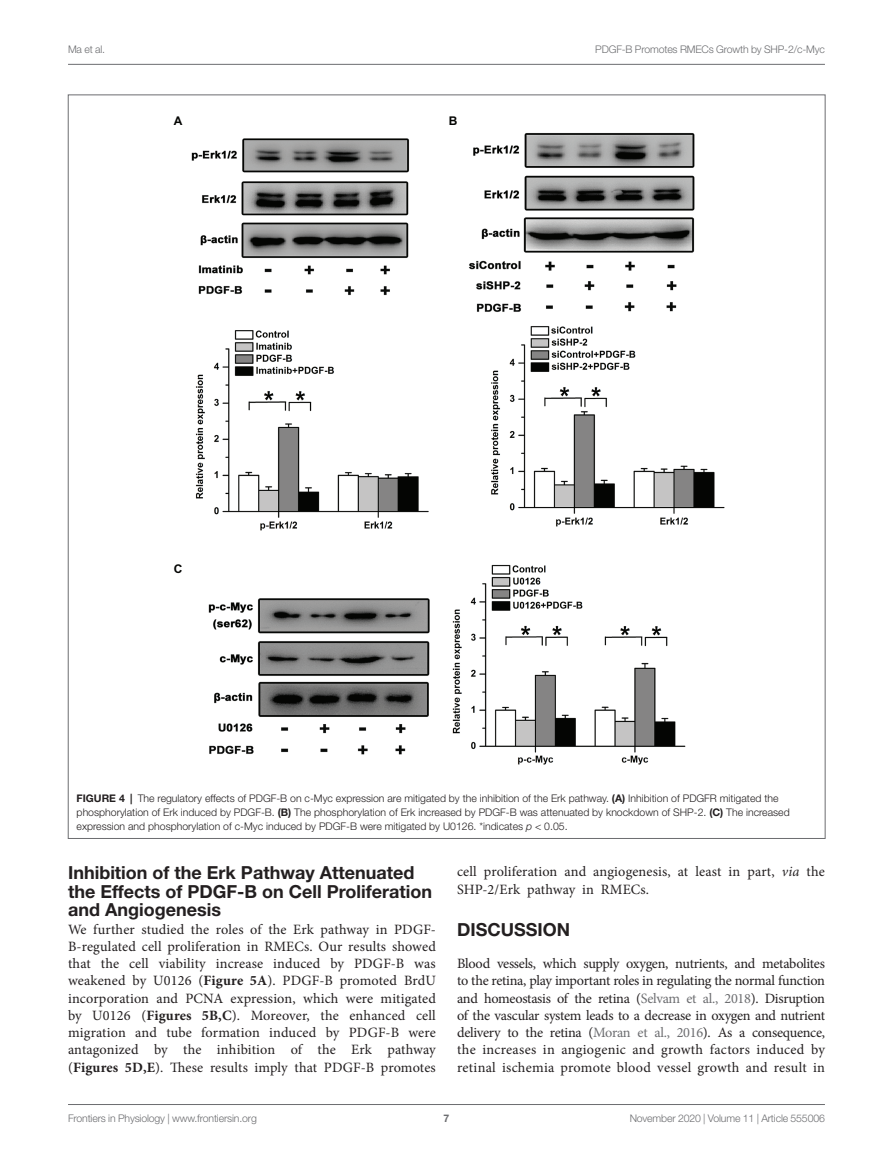
<style>
.page{position:relative;width:893px;height:1170px;background:#fff}
.page>*{position:absolute;margin:0;border:0;box-sizing:border-box;transform-origin:0 0}
.HEAD_2{font:700 18px/18.8px "Helvetica Neue LT Std";color:#231f20}
.HEAD_1{font:700 18px "Helvetica Neue LT Std";color:#231f20}
.TEXT_FLUSH{font:14.25px/17.2px "Minion Pro";letter-spacing:.01em;color:#231f20;text-align:justify}
.t1{font:700 12px "Arial";color:#040503}
.FIG_LEG{font:300 10.5px/14.2px "Helvetica Neue LT Std";color:#231f20}
.t2{font:300 10.5px "Helvetica Neue LT Std";letter-spacing:-.015em;color:#6c6d70}
.t3{font:700 10.5px "Helvetica Neue LT Std";color:#6c6d70}
.s1{font-weight:700}
.s2{font-style:italic}
.s3{color:#6c6d70}
</style>
<div class="page">
<hr style="left:68px;top:64px;width:757px;height:1px;background:#6c6d70">
<hr style="left:68px;top:1104px;width:757px;height:1px;background:#6c6d70">
<img style="left:191px;top:133px;width:534px;height:632px">
<p class="t2" style="left:68px;top:42px;width:39px">Ma et al.</p>
<p class="t2" style="left:595px;top:42px;width:231px">PDGF-B Promotes RMECs Growth by SHP-2/c-Myc</p>
<p class="t1" style="left:174px;top:112px;width:10px">A</p>
<p class="t1" style="left:174px;top:560px;width:10px">C</p>
<p class="t1" style="left:449px;top:112px;width:10px">B</p>
<p class="FIG_LEG" style="left:77px;top:790px;width:715px"><span class="s1">FIGURE 4 |</span> The regulatory effects of PDGF-B on c-Myc expression are mitigated by the inhibition of the Erk pathway. <span class="s1">(A)</span> Inhibition of PDGFR mitigated the phosphorylation of Erk induced by PDGF-B. <span class="s1">(B)</span> The phosphorylation of Erk increased by PDGF-B was attenuated by knockdown of SHP-2. <span class="s1">(C)</span> The increased expression and phosphorylation of c-Myc induced by PDGF-B were mitigated by U0126. *indicates <span class="s2">p</span> &lt; 0.05.</p>
<p class="HEAD_2" style="left:68px;top:862px;width:365px">Inhibition of the Erk Pathway Attenuated the Effects of PDGF-B on Cell Proliferation and Angiogenesis</p>
<p class="TEXT_FLUSH" style="left:68px;top:920px;width:369px">We further studied the roles of the Erk pathway in PDGF-B-regulated cell proliferation in RMECs. Our results showed that the cell viability increase induced by PDGF-B was weakened by U0126 (<span class="s1">Figure 5A</span>). PDGF-B promoted BrdU incorporation and PCNA expression, which were mitigated by U0126 (<span class="s1">Figures 5B,C</span>). Moreover, the enhanced cell migration and tube formation induced by PDGF-B were antagonized by the inhibition of the Erk pathway (<span class="s1">Figures 5D,E</span>). These results imply that PDGF-B promotes</p>
<p class="TEXT_FLUSH" style="left:457px;top:863px;width:369px">cell proliferation and angiogenesis, at least in part, <span class="s2">via</span> the<br>SHP-2/Erk pathway in RMECs.</p>
<p class="HEAD_1" style="left:457px;top:918px;width:115px">DISCUSSION</p>
<p class="TEXT_FLUSH" style="left:457px;top:954px;width:369px">Blood vessels, which supply oxygen, nutrients, and metabolites to the retina, play important roles in regulating the normal function and homeostasis of the retina (<span class="s3">Selvam et al., 2018</span>). Disruption of the vascular system leads to a decrease in oxygen and nutrient delivery to the retina (<span class="s3">Moran et al., 2016</span>). As a consequence, the increases in angiogenic and growth factors induced by retinal ischemia promote blood vessel growth and result in</p>
<p class="t2" style="left:68px;top:1111px;width:190px">Frontiers in Physiology | www.frontiersin.org</p>
<p class="t3" style="left:444px;top:1111px;width:7px">7</p>
<p class="t2" style="left:630px;top:1111px;width:197px">November 2020 | Volume 11 | Article 555006</p>
</div>
